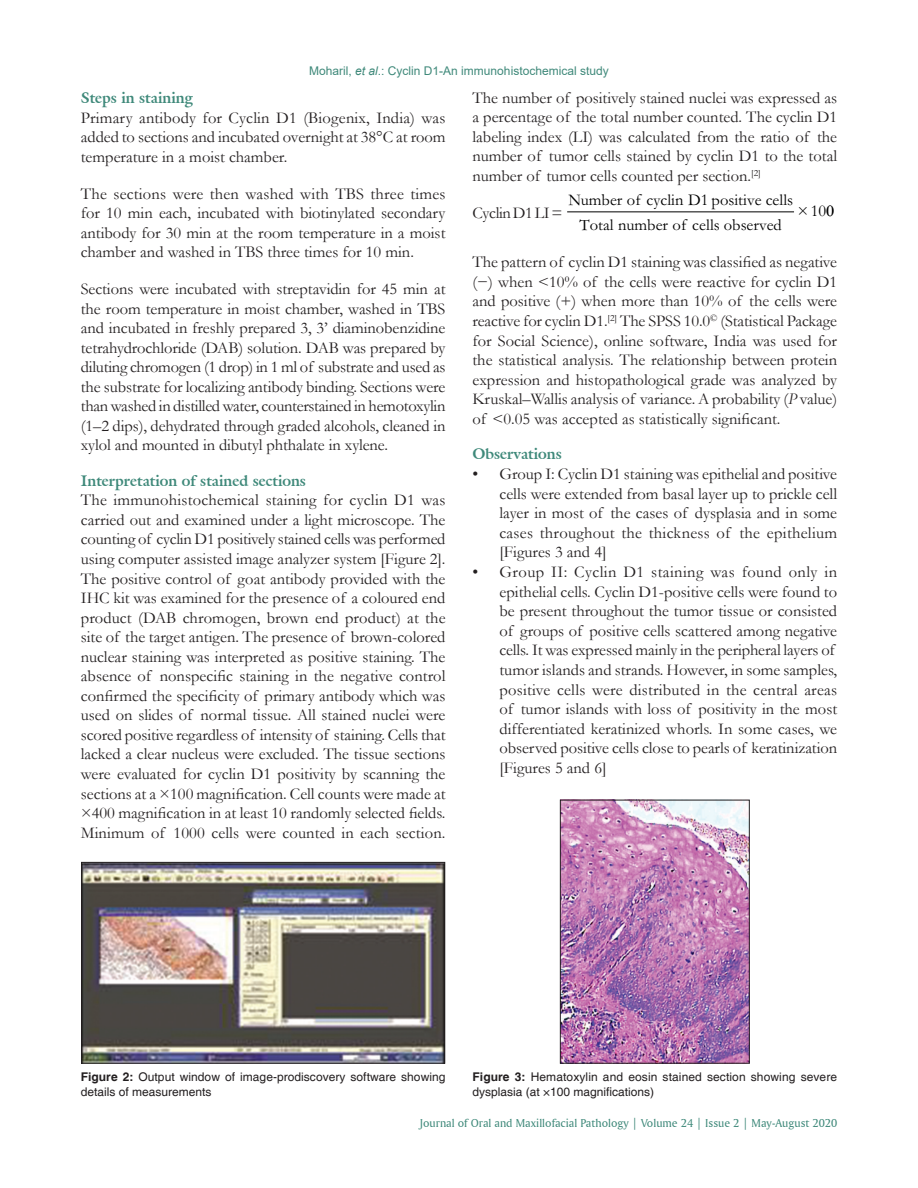
<style>
.page{position:relative;width:918px;height:1188px;background:#fff}
.page>*{position:absolute;margin:0;border:0;box-sizing:border-box;transform-origin:0 0}
.TX{font:16.5px/19.5px "Garamond";color:#231f20;text-align:justify}
.L{font:16.5px/19.6px "Garamond";color:#231f20;text-align:justify}
.t1{font:16.5px/25.3px "Garamond";letter-spacing:.005em;color:#000;text-align:center}
.TX-2{font:16.5px "Garamond";letter-spacing:-.02em;color:#231f20}
.t2{font:700 15px "Galliard IT Cby BT";color:#3f897a}
.FGC{font:12px/15px "Helvetica";letter-spacing:.005em;color:#231f20}
.t3{font:12px "Amerigo BT Roman A";color:#3f897a}
.t4{font:12px "Arial";color:#3f897a}
.s1{font-style:italic}
.s2{font-weight:700}
</style>
<div class="page">
<img style="left:83px;top:864px;width:360px;height:197px">
<div style="left:81px;top:862px;width:364px;height:201px;border:1px solid #231f20"></div>
<hr style="left:567px;top:211px;width:227px;height:1px;background:#000">
<img style="left:562px;top:802px;width:186px;height:259px">
<div style="left:560px;top:800px;width:190px;height:263px;border:1px solid #231f20"></div>
<p class="t4" style="left:309px;top:62px;width:301px">Moharil, <span class="s1">et al</span>.: Cyclin D1-An immunohistochemical study</p>
<h2 class="t2" style="left:81px;top:88px;width:114px">Steps in staining</h2>
<p class="TX" style="left:81px;top:107px;width:366px">Primary antibody for Cyclin D1 (Biogenix, India) was added to sections and incubated overnight at 38°C at room temperature in a moist chamber.</p>
<p class="TX" style="left:81px;top:183px;width:366px">The sections were then washed with TBS three times for 10 min each, incubated with biotinylated secondary antibody for 30 min at the room temperature in a moist chamber and washed in TBS three times for 10 min.</p>
<p class="TX" style="left:81px;top:279px;width:366px">Sections were incubated with streptavidin for 45 min at the room temperature in moist chamber, washed in TBS and incubated in freshly prepared 3, 3’ diaminobenzidine tetrahydrochloride (DAB) solution. DAB was prepared by diluting chromogen (1 drop) in 1 ml of substrate and used as the substrate for localizing antibody binding. Sections were than washed in distilled water, counterstained in hemotoxylin (1–2 dips), dehydrated through graded alcohols, cleaned in xylol and mounted in dibutyl phthalate in xylene.</p>
<h2 class="t2" style="left:81px;top:471px;width:227px">Interpretation of stained sections</h2>
<p class="TX" style="left:81px;top:490px;width:366px">The immunohistochemical staining for cyclin D1 was carried out and examined under a light microscope. The counting of cyclin D1 positively stained cells was performed using computer assisted image analyzer system [Figure 2].<br>The positive control of goat antibody provided with the IHC kit was examined for the presence of a coloured end product (DAB chromogen, brown end product) at the site of the target antigen. The presence of brown-colored nuclear staining was interpreted as positive staining. The absence of nonspecific staining in the negative control confirmed the specificity of primary antibody which was used on slides of normal tissue. All stained nuclei were scored positive regardless of intensity of staining. Cells that lacked a clear nucleus were excluded. The tissue sections were evaluated for cyclin D1 positivity by scanning the sections at a ×100 magnification. Cell counts were made at ×400 magnification in at least 10 randomly selected fields.<br>Minimum of 1000 cells were counted in each section.</p>
<p class="TX" style="left:472px;top:87px;width:366px">The number of positively stained nuclei was expressed as a percentage of the total number counted. The cyclin D1 labeling index (LI) was calculated from the ratio of the number of tumor cells stained by cyclin D1 to the total number of tumor cells counted per section.<sup>[2]</sup></p>
<p class="TX-2" style="left:472px;top:202px;width:91px">Cyclin D1 LI =</p>
<p class="t1" style="left:568px;top:187px;width:226px">Number of cyclin D1 positive cells<br>Total number of cells observed</p>
<p class="t1" style="left:798px;top:198px;width:38px">×100</p>
<p class="TX" style="left:472px;top:252px;width:366px">The pattern of cyclin D1 staining was classified as negative (−) when &lt;10% of the cells were reactive for cyclin D1 and positive (+) when more than 10% of the cells were reactive for cyclin D1.<sup>[2]</sup> The SPSS 10.0<sup>©</sup> (Statistical Package for Social Science), online software, India was used for the statistical analysis. The relationship between protein expression and histopathological grade was analyzed by Kruskal–Wallis analysis of variance. A probability (<span class="s1">P</span> value) of &lt;0.05 was accepted as statistically significant.</p>
<h2 class="t2" style="left:472px;top:444px;width:91px">Observations</h2>
<p class="L" style="left:500px;top:464px;width:339px;text-indent:-27px">• Group I: Cyclin D1 staining was epithelial and positive cells were extended from basal layer up to prickle cell layer in most of the cases of dysplasia and in some cases throughout the thickness of the epithelium [Figures 3 and 4]</p>
<p class="L" style="left:500px;top:562px;width:339px;text-align:left;text-indent:-27px">• Group II: Cyclin D1 staining was found only in epithelial cells. Cyclin D1-positive cells were found to be present throughout the tumor tissue or consisted of groups of positive cells scattered among negative cells. It was expressed mainly in the peripheral layers of tumor islands and strands. However, in some samples, positive cells were distributed in the central areas of tumor islands with loss of positivity in the most differentiated keratinized whorls. In some cases, we observed positive cells close to pearls of keratinization [Figures 5 and 6]</p>
<p class="FGC" style="left:81px;top:1070px;width:366px"><span class="s2">Figure 2:</span> Output window of image-prodiscovery software showing details of measurements</p>
<p class="FGC" style="left:472px;top:1070px;width:366px"><span class="s2">Figure 3:</span> Hematoxylin and eosin stained section showing severe dysplasia (at ×100 magnifications)</p>
<p class="t3" style="left:420px;top:1116px;width:419px">Journal of Oral and Maxillofacial Pathology | Volume 24 | Issue 2 | May-August 2020</p>
</div>
